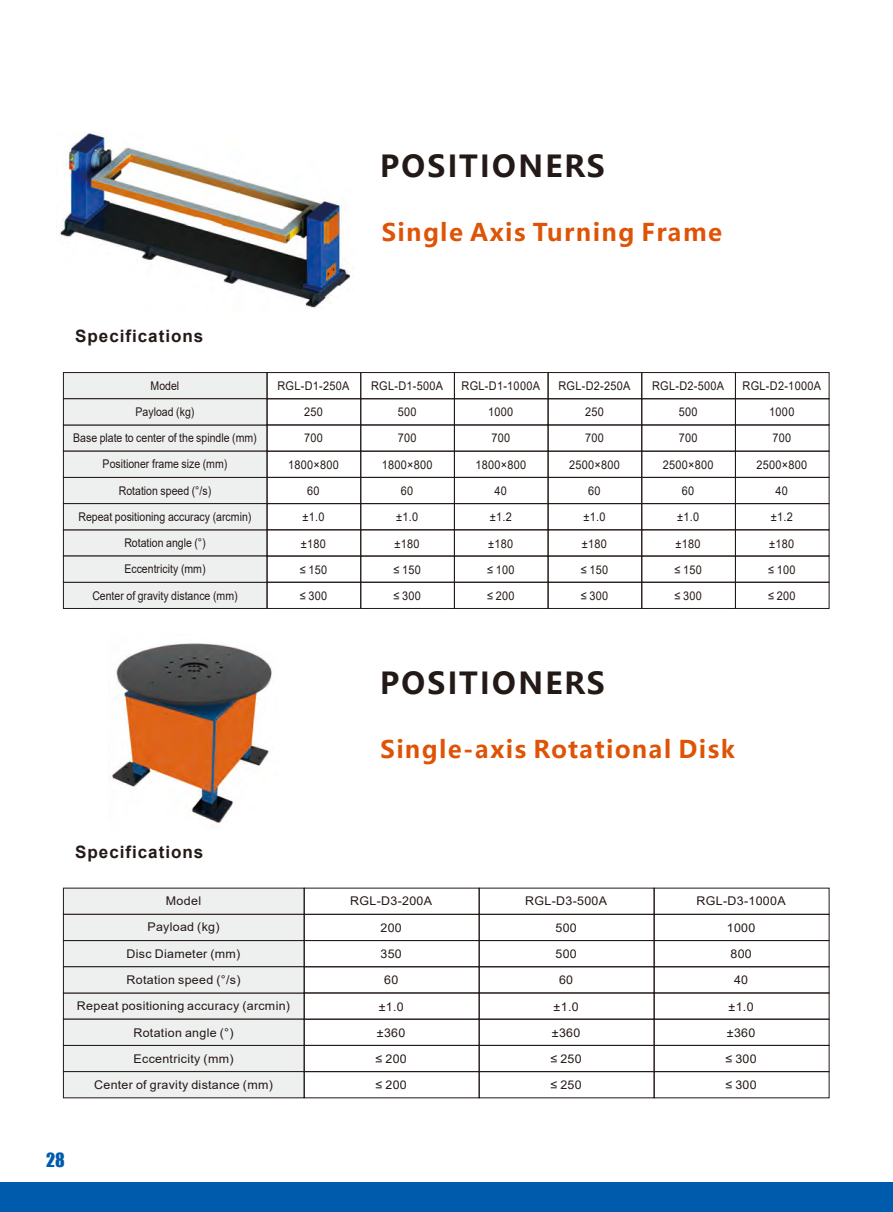
<style>
.page{position:relative;width:893px;height:1212px;background:#fff}
.page>*{position:absolute;margin:0;border:0;box-sizing:border-box;transform-origin:0 0}
.t1{font:700 30px "Microsoft Ya Hei";letter-spacing:.06em;color:#231916}
.t2{font:700 24px "Microsoft Ya Hei";letter-spacing:.06em;color:#de5306}
.t3{font:18px "Impact";color:#005bac}
.t4{font:700 17.1px "Arial";letter-spacing:.055em;color:#231916}
.t5{font:12px/26.2px "Arial";letter-spacing:.025em;color:#231916;text-align:center;scale:.91 1}
.t6{font:12px/26.2px "Arial";color:#231916;text-align:center;scale:.88 1}
.t7{font:12px/26.2px "Arial";letter-spacing:.025em;color:#231916;text-align:center;scale:1.04 1}
.t8{font:12px/26.2px "Arial";letter-spacing:.025em;color:#231916;text-align:center}
.s1{font-style:inherit}
</style>
<div class="page">
<img style="left:60px;top:132px;width:291px;height:176px">
<div style="left:63px;top:372px;width:204px;height:27px;background:#eeefef;border:1px solid #231916"></div>
<div style="left:63px;top:424px;width:204px;height:28px;background:#eeefef;border:1px solid #231916"></div>
<div style="left:63px;top:477px;width:204px;height:27px;background:#eeefef"></div>
<div style="left:63px;top:529px;width:204px;height:27px;background:#eeefef"></div>
<div style="left:63px;top:582px;width:204px;height:27px;background:#eeefef;border:1px solid #231916"></div>
<div style="left:63px;top:398px;width:204px;height:27px;background:#eeefef;border:1px solid #231916"></div>
<div style="left:63px;top:451px;width:204px;height:27px;background:#eeefef;border:1px solid #231916"></div>
<div style="left:63px;top:503px;width:204px;height:27px;background:#eeefef;border:1px solid #231916"></div>
<div style="left:63px;top:556px;width:204px;height:27px;background:#eeefef;border:1px solid #231916"></div>
<img style="left:111px;top:643px;width:161px;height:183px">
<div style="left:267px;top:372px;width:94px;height:27px;border:1px solid #231916"></div>
<div style="left:360px;top:372px;width:95px;height:27px;border:1px solid #231916"></div>
<div style="left:454px;top:372px;width:94px;height:27px;border:1px solid #231916"></div>
<div style="left:548px;top:372px;width:94px;height:27px;border:1px solid #231916"></div>
<div style="left:641px;top:372px;width:95px;height:27px;border:1px solid #231916"></div>
<div style="left:735px;top:372px;width:94px;height:27px;border:1px solid #231916"></div>
<div style="left:267px;top:582px;width:94px;height:27px;border:1px solid #231916"></div>
<div style="left:360px;top:582px;width:95px;height:27px;border:1px solid #231916"></div>
<div style="left:454px;top:582px;width:94px;height:27px;border:1px solid #231916"></div>
<div style="left:548px;top:582px;width:94px;height:27px;border:1px solid #231916"></div>
<div style="left:641px;top:582px;width:95px;height:27px;border:1px solid #231916"></div>
<div style="left:735px;top:582px;width:94px;height:27px;border:1px solid #231916"></div>
<div style="left:267px;top:398px;width:94px;height:27px;border:1px solid #231916"></div>
<div style="left:360px;top:398px;width:95px;height:27px;border:1px solid #231916"></div>
<div style="left:454px;top:398px;width:94px;height:27px;border:1px solid #231916"></div>
<div style="left:548px;top:398px;width:94px;height:27px;border:1px solid #231916"></div>
<div style="left:641px;top:398px;width:95px;height:27px;border:1px solid #231916"></div>
<div style="left:735px;top:398px;width:94px;height:27px;border:1px solid #231916"></div>
<div style="left:267px;top:451px;width:94px;height:27px;border:1px solid #231916"></div>
<div style="left:360px;top:451px;width:95px;height:27px;border:1px solid #231916"></div>
<div style="left:454px;top:451px;width:94px;height:27px;border:1px solid #231916"></div>
<div style="left:548px;top:451px;width:94px;height:27px;border:1px solid #231916"></div>
<div style="left:641px;top:451px;width:95px;height:27px;border:1px solid #231916"></div>
<div style="left:735px;top:451px;width:94px;height:27px;border:1px solid #231916"></div>
<div style="left:267px;top:503px;width:94px;height:27px;border:1px solid #231916"></div>
<div style="left:360px;top:503px;width:95px;height:27px;border:1px solid #231916"></div>
<div style="left:454px;top:503px;width:94px;height:27px;border:1px solid #231916"></div>
<div style="left:548px;top:503px;width:94px;height:27px;border:1px solid #231916"></div>
<div style="left:641px;top:503px;width:95px;height:27px;border:1px solid #231916"></div>
<div style="left:735px;top:503px;width:94px;height:27px;border:1px solid #231916"></div>
<div style="left:267px;top:556px;width:94px;height:27px;border:1px solid #231916"></div>
<div style="left:360px;top:556px;width:95px;height:27px;border:1px solid #231916"></div>
<div style="left:454px;top:556px;width:94px;height:27px;border:1px solid #231916"></div>
<div style="left:548px;top:556px;width:94px;height:27px;border:1px solid #231916"></div>
<div style="left:641px;top:556px;width:95px;height:27px;border:1px solid #231916"></div>
<div style="left:735px;top:556px;width:94px;height:27px;border:1px solid #231916"></div>
<div style="left:63px;top:888px;width:242px;height:27px;background:#eeefef"></div>
<div style="left:63px;top:940px;width:242px;height:27px;background:#eeefef"></div>
<div style="left:63px;top:992px;width:242px;height:27px;background:#eeefef;border:1px solid #231916"></div>
<div style="left:63px;top:1045px;width:242px;height:27px;background:#eeefef"></div>
<div style="left:63px;top:914px;width:242px;height:27px;background:#eeefef;border:1px solid #231916"></div>
<div style="left:63px;top:966px;width:242px;height:27px;background:#eeefef;border:1px solid #231916"></div>
<div style="left:63px;top:1019px;width:242px;height:27px;background:#eeefef;border:1px solid #231916"></div>
<div style="left:63px;top:1071px;width:242px;height:27px;background:#eeefef;border:1px solid #231916"></div>
<div style="left:304px;top:914px;width:176px;height:27px;border:1px solid #231916"></div>
<div style="left:479px;top:914px;width:176px;height:27px;border:1px solid #231916"></div>
<div style="left:654px;top:914px;width:175px;height:27px;border:1px solid #231916"></div>
<div style="left:304px;top:966px;width:176px;height:27px;border:1px solid #231916"></div>
<div style="left:479px;top:966px;width:176px;height:27px;border:1px solid #231916"></div>
<div style="left:654px;top:966px;width:175px;height:27px;border:1px solid #231916"></div>
<div style="left:304px;top:1019px;width:176px;height:27px;border:1px solid #231916"></div>
<div style="left:479px;top:1019px;width:176px;height:27px;border:1px solid #231916"></div>
<div style="left:654px;top:1019px;width:175px;height:27px;border:1px solid #231916"></div>
<div style="left:304px;top:1071px;width:176px;height:27px;border:1px solid #231916"></div>
<div style="left:479px;top:1071px;width:176px;height:27px;border:1px solid #231916"></div>
<div style="left:654px;top:1071px;width:175px;height:27px;border:1px solid #231916"></div>
<div style="left:0;top:1182px;width:893px;height:30px;background:#005bac"></div>
<h1 class="t1" style="left:380px;top:146px;width:227px">POSITIONERS</h1>
<h2 class="t2" style="left:382px;top:216px;width:342px">Singl<span class="s1">e A</span>xi<span class="s1">s T</span>urnin<span class="s1">g F</span>ram<span class="s1">e</span></h2>
<h3 class="t4" style="left:75px;top:324px;width:130px">Specifications</h3>
<p class="t6" style="left:73px;top:372px;width:210px">Model<br>Payload (kg)<br>Base plate to center of the spindle (mm)<br>Positioner frame size (mm)<br>Rotation speed (°/s)<br>Repeat positioning accuracy (arcmin)<br>Rotation angle (°)<br>Eccentricity (mm)<br>Center of gravity distance (mm)</p>
<p class="t5" style="left:277px;top:372px;width:81px">RGL-D1-250A<br>250<br>700<br>1800×800<br>60<br>±1.0<br>±180<br>≤ 150<br>≤ 300</p>
<p class="t5" style="left:371px;top:372px;width:81px">RGL-D1-500A<br>500<br>700<br>1800×800<br>60<br>±1.0<br>±180<br>≤ 150<br>≤ 300</p>
<p class="t5" style="left:462px;top:372px;width:88px">RGL-D1-1000A<br>1000<br>700<br>1800×800<br>40<br>±1.2<br>±180<br>≤ 100<br>≤ 200</p>
<p class="t5" style="left:558px;top:372px;width:81px">RGL-D2-250A<br>250<br>700<br>2500×800<br>60<br>±1.0<br>±180<br>≤ 150<br>≤ 300</p>
<p class="t5" style="left:652px;top:372px;width:81px">RGL-D2-500A<br>500<br>700<br>2500×800<br>60<br>±1.0<br>±180<br>≤ 150<br>≤ 300</p>
<p class="t5" style="left:743px;top:372px;width:88px">RGL-D2-1000A<br>1000<br>700<br>2500×800<br>40<br>±1.2<br>±180<br>≤ 100<br>≤ 200</p>
<h1 class="t1" style="left:380px;top:662px;width:227px">POSITIONERS</h1>
<h2 class="t2" style="left:381px;top:732px;width:356px">Single-axi<span class="s1">s R</span>otationa<span class="s1">l D</span>isk</h2>
<h3 class="t4" style="left:75px;top:840px;width:130px">Specifications</h3>
<p class="t7" style="left:77px;top:888px;width:206px">Model<br>Payload (kg)<br>Disc Diameter (mm)<br>Rotation speed (°/s)<br>Repeat positioning accuracy (arcmin)<br>Rotation angle (°)<br>Eccentricity (mm)<br>Center of gravity distance (mm)</p>
<p class="t8" style="left:350px;top:888px;width:83px">RGL-D3-200A<br>200<br>350<br>60<br>±1.0<br>±360<br>≤ 200<br>≤ 200</p>
<p class="t8" style="left:525px;top:888px;width:83px">RGL-D3-500A<br>500<br>500<br>60<br>±1.0<br>±360<br>≤ 250<br>≤ 250</p>
<p class="t8" style="left:696px;top:888px;width:91px">RGL-D3-1000A<br>1000<br>800<br>40<br>±1.0<br>±360<br>≤ 300<br>≤ 300</p>
<h3 class="t3" style="left:46px;top:1145px;width:20px">28</h3>
</div>
